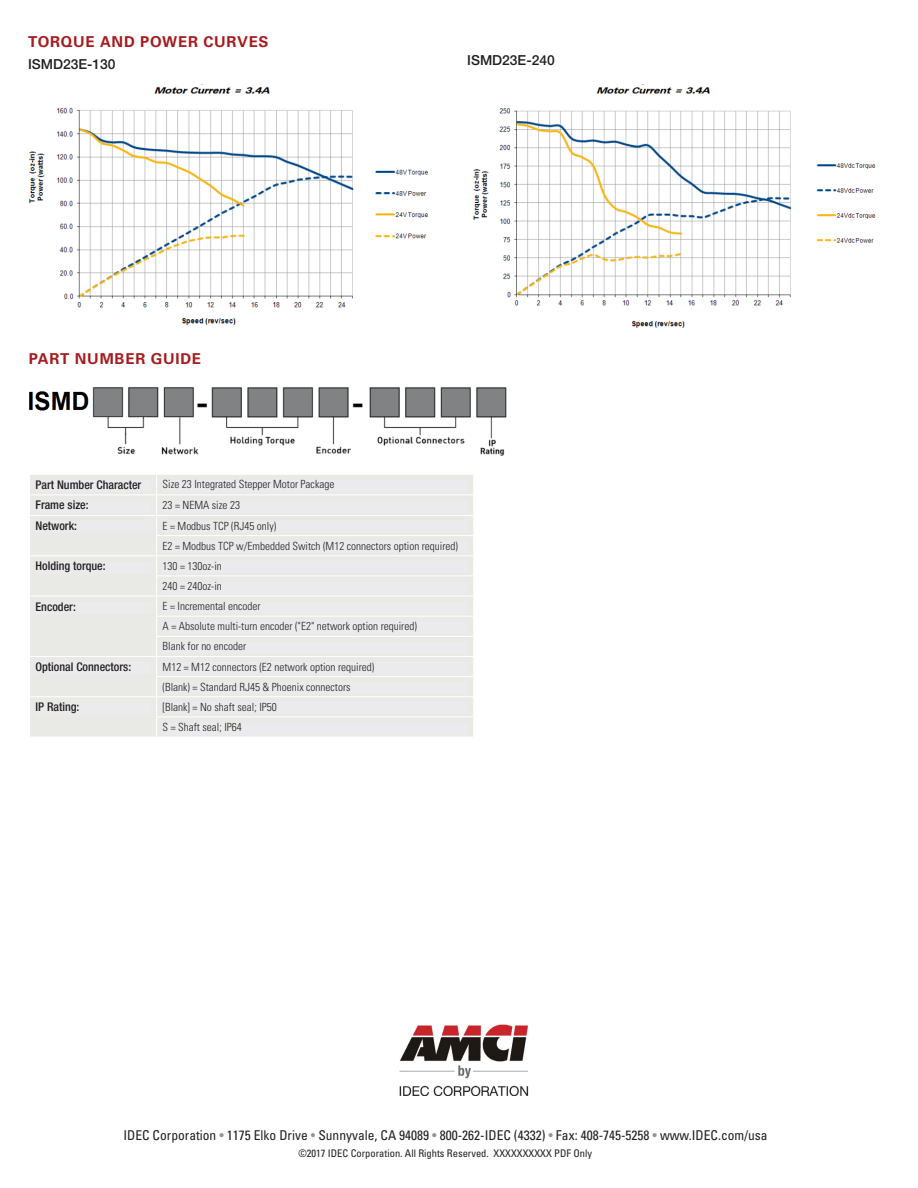
<style>
.page{position:relative;width:918px;height:1188px;background:#fff}
.page>*{position:absolute;margin:0;border:0;box-sizing:border-box;transform-origin:0 0}
.t1{font:700 15px "Univers LT Std";letter-spacing:.05em;color:#a61c1f}
.t2{font:500 13.8px "Helvetica Neue LT Std";color:#231f20}
.t3{font:condensed 13.5px "Univers LT Std";color:#231f20}
.Subhead{font:500 condensed 12px "Helvetica Neue LT Std";color:#231f20}
.Subhead-2{font:300 condensed 11.25px "Univers LT Std";color:#231f20}
.t4{font:condensed 10.5px "Univers LT Std";color:#231f20}
.s1{color:#939598}
</style>
<div class="page">
<img style="left:399px;top:1024px;width:130px;height:72px">
<img style="left:28px;top:84px;width:401px;height:241px">
<img style="left:473px;top:84px;width:403px;height:244px">
<img style="left:29px;top:387px;width:478px;height:69px">
<div style="left:30px;top:475px;width:443px;height:262px;background:#e9e9e5"></div>
<hr style="left:29px;top:495px;width:128px;height:1px;background:#fff">
<hr style="left:157px;top:495px;width:317px;height:1px;background:#fff">
<hr style="left:29px;top:515px;width:128px;height:1px;background:#fff">
<hr style="left:157px;top:515px;width:317px;height:1px;background:#fff">
<hr style="left:156px;top:535px;width:318px;height:1px;background:#fff">
<hr style="left:29px;top:555px;width:128px;height:1px;background:#fff">
<hr style="left:157px;top:555px;width:317px;height:1px;background:#fff">
<hr style="left:156px;top:576px;width:318px;height:1px;background:#fff">
<hr style="left:29px;top:596px;width:128px;height:1px;background:#fff">
<hr style="left:157px;top:596px;width:317px;height:1px;background:#fff">
<hr style="left:156px;top:616px;width:318px;height:1px;background:#fff">
<hr style="left:156px;top:636px;width:318px;height:1px;background:#fff">
<hr style="left:29px;top:656px;width:128px;height:1px;background:#fff">
<hr style="left:157px;top:656px;width:317px;height:1px;background:#fff">
<hr style="left:156px;top:676px;width:318px;height:1px;background:#fff">
<hr style="left:29px;top:696px;width:128px;height:1px;background:#fff">
<hr style="left:157px;top:696px;width:317px;height:1px;background:#fff">
<hr style="left:156px;top:717px;width:318px;height:1px;background:#fff">
<svg style="left:156px;top:475px;width:1px;height:262px"></svg>
<div style="left:36px;top:480px;width:115px;height:12px;background:#ebebed"></div>
<div style="left:163px;top:480px;width:305px;height:12px;background:#ebebed"></div>
<div style="left:36px;top:501px;width:115px;height:12px;background:#ebebed"></div>
<div style="left:163px;top:501px;width:305px;height:11px;background:#ebebed"></div>
<div style="left:36px;top:521px;width:115px;height:12px;background:#ebebed"></div>
<div style="left:163px;top:521px;width:305px;height:12px;background:#ebebed"></div>
<div style="left:163px;top:542px;width:305px;height:11px;background:#ebebed"></div>
<div style="left:36px;top:562px;width:115px;height:12px;background:#ebebed"></div>
<div style="left:163px;top:562px;width:305px;height:11px;background:#ebebed"></div>
<div style="left:163px;top:582px;width:305px;height:11px;background:#ebebed"></div>
<div style="left:36px;top:602px;width:115px;height:12px;background:#ebebed"></div>
<div style="left:163px;top:602px;width:305px;height:11px;background:#ebebed"></div>
<div style="left:163px;top:622px;width:305px;height:11px;background:#ebebed"></div>
<div style="left:163px;top:642px;width:305px;height:12px;background:#ebebed"></div>
<div style="left:36px;top:662px;width:115px;height:12px;background:#ebebed"></div>
<div style="left:163px;top:662px;width:305px;height:12px;background:#ebebed"></div>
<div style="left:163px;top:683px;width:305px;height:11px;background:#ebebed"></div>
<div style="left:36px;top:703px;width:115px;height:12px;background:#ebebed"></div>
<div style="left:163px;top:703px;width:305px;height:11px;background:#ebebed"></div>
<div style="left:163px;top:723px;width:305px;height:11px;background:#ebebed"></div>
<p class="t1" style="left:28px;top:32px;width:242px">TORQUE AND POWER CURVES</p>
<p class="t2" style="left:28px;top:56px;width:89px">ISMD23E-130</p>
<p class="t2" style="left:467px;top:52px;width:89px">ISMD23E-240</p>
<p class="t1" style="left:29px;top:350px;width:174px">PART NUMBER GUIDE</p>
<p class="Subhead" style="left:36px;top:477px;width:107px">Part Number Character</p>
<p class="Subhead-2" style="left:163px;top:478px;width:173px">Size 23 Integrated Stepper Motor Package</p>
<p class="Subhead" style="left:36px;top:498px;width:55px">Frame size:</p>
<p class="Subhead-2" style="left:163px;top:498px;width:79px">23 = NEMA size 23</p>
<p class="Subhead" style="left:36px;top:519px;width:43px">Network:</p>
<p class="Subhead-2" style="left:163px;top:519px;width:115px">E = Modbus TCP (RJ45 only)</p>
<p class="Subhead-2" style="left:163px;top:539px;width:297px">E2 = Modbus TCP w/Embedded Switch (M12 connectors option required)</p>
<p class="Subhead" style="left:36px;top:559px;width:72px">Holding torque:</p>
<p class="Subhead-2" style="left:163px;top:559px;width:61px">130 = 130oz-in</p>
<p class="Subhead-2" style="left:163px;top:579px;width:61px">240 = 240oz-in</p>
<p class="Subhead" style="left:36px;top:599px;width:42px">Encoder:</p>
<p class="Subhead-2" style="left:163px;top:599px;width:100px">E = Incremental encoder</p>
<p class="Subhead-2" style="left:163px;top:620px;width:256px">A = Absolute multi-turn encoder ("E2" network option required)</p>
<p class="Subhead-2" style="left:163px;top:640px;width:85px">Blank for no encoder</p>
<p class="Subhead" style="left:36px;top:660px;width:97px">Optional Connectors:</p>
<p class="Subhead-2" style="left:163px;top:660px;width:213px">M12 = M12 connectors (E2 network option required)</p>
<p class="Subhead-2" style="left:163px;top:680px;width:190px">(Blank) = Standard RJ45 &amp; Phoenix connectors</p>
<p class="Subhead" style="left:36px;top:700px;width:45px">IP Rating:</p>
<p class="Subhead-2" style="left:163px;top:700px;width:116px">[Blank] = No shaft seal; IP50</p>
<p class="Subhead-2" style="left:163px;top:720px;width:81px">S = Shaft seal; IP64</p>
<p class="t3" style="left:123px;top:1126px;width:646px">IDEC Corporation <span class="s1">•</span> 1175 Elko Drive <span class="s1">•</span> Sunnyvale, CA 94089 <span class="s1">•</span> 800-262-IDEC (4332) <span class="s1">•</span> Fax: 408-745-5258 <span class="s1">•</span> www.IDEC.com/usa</p>
<p class="t4" style="left:299px;top:1146px;width:295px">©2017 IDEC Corporation. All Rights Reserved. XXXXXXXXXX PDF Only</p>
</div>
